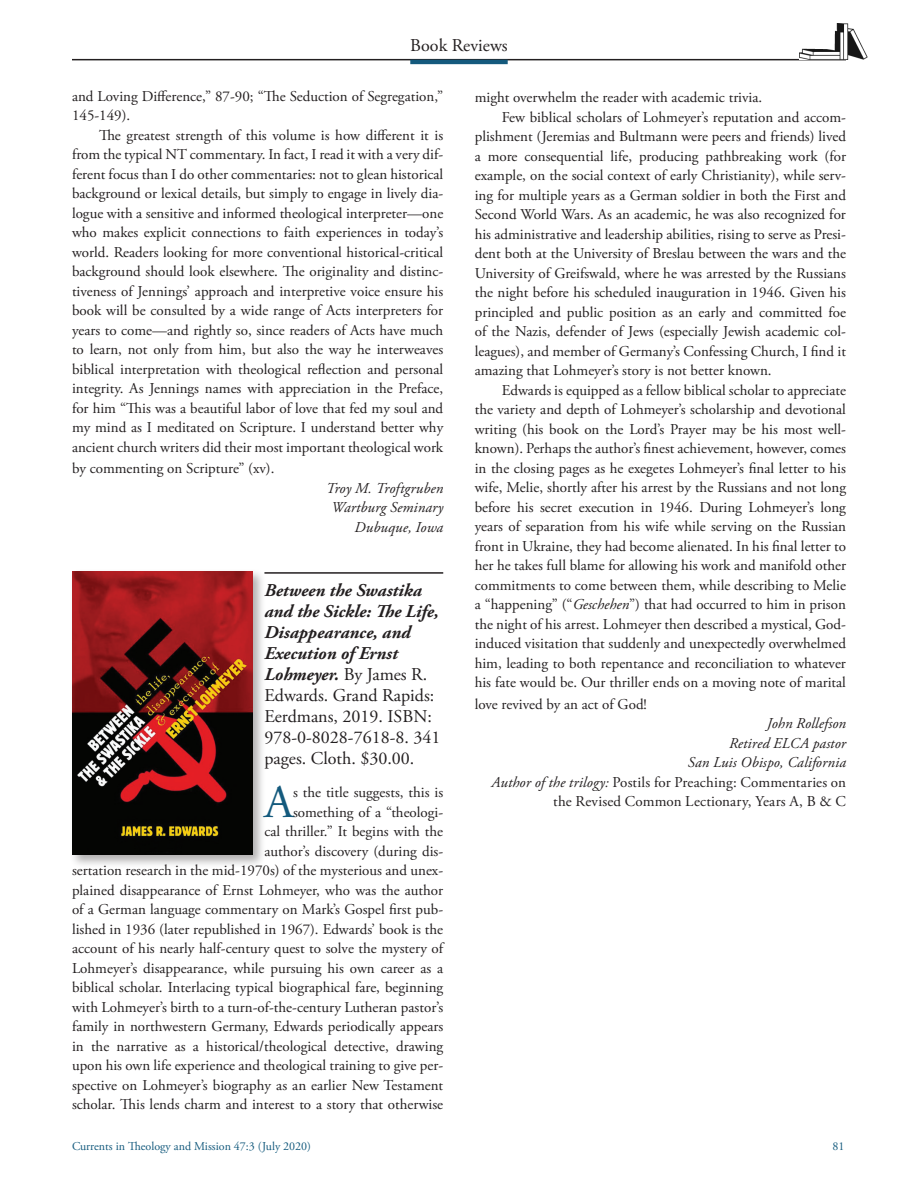
<style>
.page{position:relative;width:918px;height:1188px;background:#fff}
.page>*{position:absolute;margin:0;border:0;box-sizing:border-box;transform-origin:0 0}
.BR_PH_text_1st_parag{font:46.65px "Adobe Garamond Pro";color:#145a7d}
.BR_publication_info{font:18px/21px "Adobe Garamond Pro";color:#231f20}
.BR_PH_text{font:15px/19.5px "Adobe Garamond Pro";color:#231f20;text-align:justify}
.BR_PH_text_1st_parag-2{font:15px/19.5px "Adobe Garamond Pro";color:#231f20;text-align:right}
.BR_reviewer{font:italic 15px "Adobe Garamond Pro";letter-spacing:.005em;color:#231f20}
.BR_reviewer-2{font:15px/19.5px "Adobe Garamond Pro";letter-spacing:.01em;color:#231f20;text-align:right}
.t1{font:12px "Adobe Garamond Pro";color:#145a7d}
.s1{font-style:italic}
.s2{font-weight:700;font-style:italic}
</style>
<div class="page">
<hr style="left:72px;top:59px;width:774px;height:1px;background:#231f20">
<hr style="left:410px;top:60px;width:98px;height:4px;background:#145a7d">
<img style="left:799px;top:23px;width:68px;height:36px">
<hr style="left:264px;top:572px;width:179px;height:2px;background:#231f20">
<div style="left:69px;top:569px;width:197px;height:300px;background:#231f20;opacity:.35"></div>
<img style="left:72px;top:572px;width:180px;height:283px">
<p class="BR_publication_info" style="left:410px;top:36px;width:99px">Book Reviews</p>
<p class="BR_PH_text_1st_parag-2" style="left:475px;top:88px;width:289px">might overwhelm the reader with academic trivia.</p>
<p class="BR_PH_text" style="left:475px;top:108px;width:373px;text-indent:27px">Few biblical scholars of Lohmeyer’s reputation and accom&shy;plishment (Jeremias and Bultmann were peers and friends) lived a more consequential life, producing pathbreaking work (for example, on the social context of early Christianity), while serv&shy;ing for multiple years as a German soldier in both the First and Second World Wars. As an academic, he was also recognized for his administrative and leadership abilities, rising to serve as Presi&shy;dent both at the University of Breslau between the wars and the University of Greifswald, where he was arrested by the Russians the night before his scheduled inauguration in 1946. Given his principled and public position as an early and committed foe of the Nazis, defender of Jews (especially Jewish academic col&shy;leagues), and member of Germany’s Confessing Church, I find it amazing that Lohmeyer’s story is not better known.</p>
<p class="BR_PH_text" style="left:475px;top:381px;width:373px;text-indent:27px">Edwards is equipped as a fellow biblical scholar to appreciate the variety and depth of Lohmeyer’s scholarship and devotional writing (his book on the Lord’s Prayer may be his most well&shy;known). Perhaps the author’s finest achievement, however, comes in the closing pages as he exegetes Lohmeyer’s final letter to his wife, Melie, shortly after his arrest by the Russians and not long before his secret execution in 1946. During Lohmeyer’s long years of separation from his wife while serving on the Russian front in Ukraine, they had become alienated. In his final letter to her he takes full blame for allowing his work and manifold other commitments to come between them, while describing to Melie a “happening” (“<span class="s1">Geschehen</span>”) that had occurred to him in prison the night of his arrest. Lohmeyer then described a mystical, God&shy;induced visitation that suddenly and unexpectedly overwhelmed him, leading to both repentance and reconciliation to whatever his fate would be. Our thriller ends on a moving note of marital</p>
<p class="BR_PH_text" style="left:475px;top:695px;width:174px">love revived by an act of God!</p>
<p class="BR_reviewer" style="left:767px;top:715px;width:81px">John Rollefson</p>
<p class="BR_reviewer" style="left:729px;top:734px;width:118px">Retired ELCA pastor</p>
<p class="BR_reviewer" style="left:688px;top:754px;width:160px">San Luis Obispo, California</p>
<p class="BR_reviewer-2" style="left:491px;top:773px;width:356px"><span class="s1">Author of the trilogy:</span> Postils for Preaching: Commentaries on the Revised Common Lectionary, Years A, B &amp; C</p>
<p class="BR_PH_text" style="left:72px;top:87px;width:373px">and Loving Difference,” 87-90; “The Seduction of Segregation,”<br>145-149).</p>
<p class="BR_PH_text" style="left:72px;top:126px;width:373px;text-indent:27px">The greatest strength of this volume is how different it is from the typical NT commentary. In fact, I read it with a very dif&shy;ferent focus than I do other commentaries: not to glean historical background or lexical details, but simply to engage in lively dia&shy;logue with a sensitive and informed theological interpreter—one who makes explicit connections to faith experiences in today’s world. Readers looking for more conventional historical-critical background should look elsewhere. The originality and distinc&shy;tiveness of Jennings’ approach and interpretive voice ensure his book will be consulted by a wide range of Acts interpreters for years to come—and rightly so, since readers of Acts have much to learn, not only from him, but also the way he interweaves biblical interpretation with theological reflection and personal integrity. As Jennings names with appreciation in the Preface, for him “This was a beautiful labor of love that fed my soul and my mind as I meditated on Scripture. I understand better why ancient church writers did their most important theological work</p>
<p class="BR_PH_text" style="left:72px;top:460px;width:204px">by commenting on Scripture” (xv).</p>
<p class="BR_reviewer" style="left:326px;top:479px;width:119px">Troy M. Troftgruben</p>
<p class="BR_reviewer" style="left:332px;top:499px;width:113px">Wartburg Seminary</p>
<p class="BR_reviewer" style="left:355px;top:518px;width:90px">Dubuque, Iowa</p>
<p class="BR_publication_info" style="left:264px;top:581px;width:178px"><span class="s2">Between the Swastika and the Sickle: The Life,<br>Disappearance, and<br>Execution of Ernst<br>Lohmeyer.</span> By James R.<br>Edwards. Grand Rapids:<br>Eerdmans, 2019. ISBN:<br>978-0-8028-7618-8. 341 pages. Cloth. $30.00.</p>
<p class="BR_PH_text_1st_parag" style="left:264px;top:774px;width:31px">A</p>
<p class="BR_PH_text_1st_parag-2" style="left:72px;top:783px;width:373px">s the title suggests, this is<br>something of a “theologi-<br>cal thriller.” It begins with the<br>author’s discovery (during dis-<br>sertation research in the mid-1970s) of the mysterious and unex&shy;plained disappearance of Ernst Lohmeyer, who was the author of a German language commentary on Mark’s Gospel first pub&shy;lished in 1936 (later republished in 1967). Edwards’ book is the account of his nearly half-century quest to solve the mystery of Lohmeyer’s disappearance, while pursuing his own career as a biblical scholar. Interlacing typical biographical fare, beginning with Lohmeyer’s birth to a turn-of-the-century Lutheran pastor’s family in northwestern Germany, Edwards periodically appears in the narrative as a historical/theological detective, drawing upon his own life experience and theological training to give per&shy;spective on Lohmeyer’s biography as an earlier New Testament scholar. This lends charm and interest to a story that otherwise</p>
<p class="t1" style="left:72px;top:1139px;width:241px">Currents in Theology and Mission 47:3 (July 2020)</p>
<p class="t1" style="left:832px;top:1139px;width:13px">81</p>
</div>
